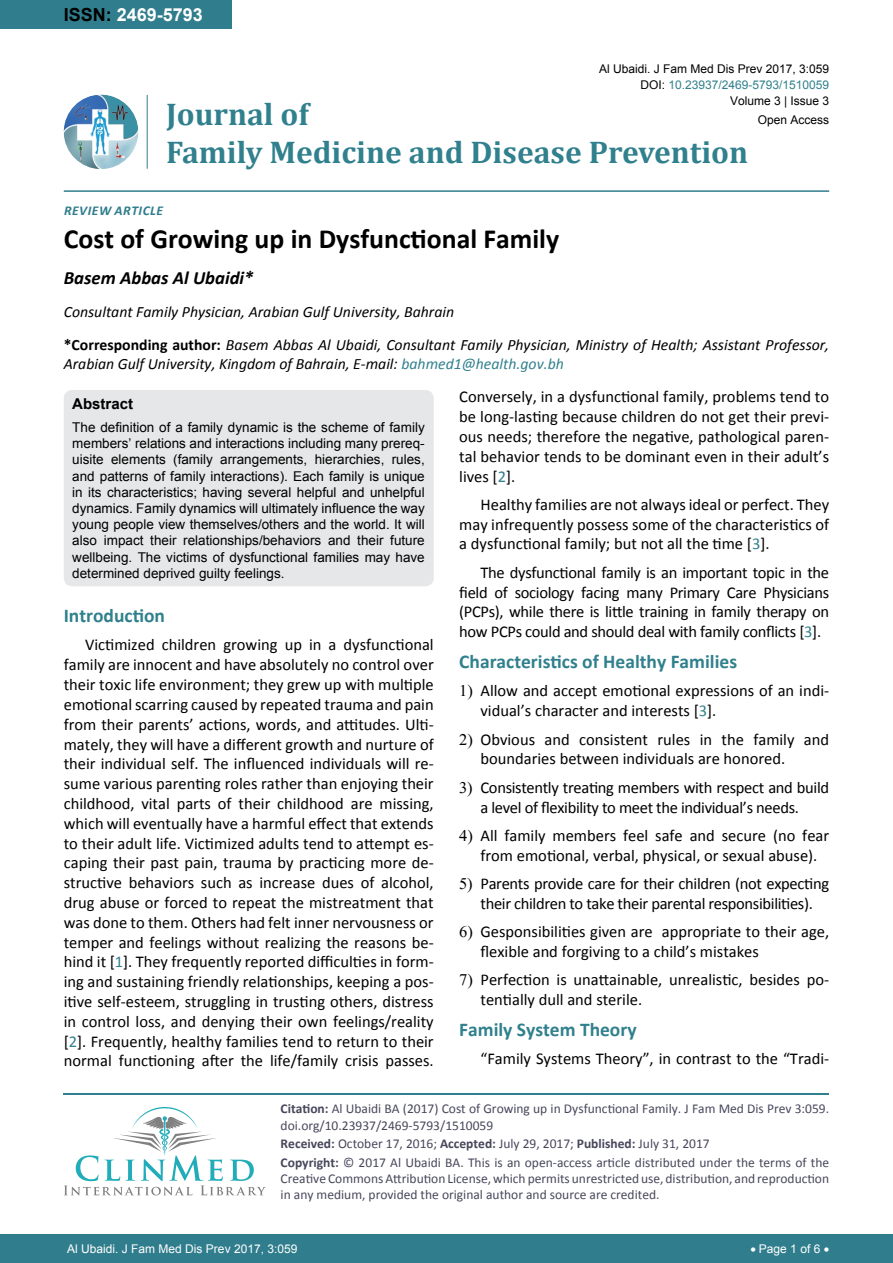
<style>
.page{position:relative;width:893px;height:1263px;background:#fff}
.page>*{position:absolute;margin:0;border:0;box-sizing:border-box;transform-origin:0 0}
.t1{font:700 31.5px/37.8px "Cambria";color:#30808d}
.t2{font:700 27.75px "Calibri";color:#000}
.t3{font:700 19.5px "Calibri";color:#30808d}
.t4{font:italic 700 18.75px "Calibri";color:#000}
.t5{font:700 18px "Arial";color:#fff}
.t6{font:16.5px/19.8px "Calibri";color:#000;text-align:justify}
.t7{font:16.5px/19.8px "Calibri";letter-spacing:-.02em;color:#000;text-align:center}
.t8{font:italic 15.75px/33px "Calibri";color:#000}
.t9{font:700 15px "Arial";color:#000}
.t10{font:13.5px/16.2px "Arial";color:#000;text-align:justify}
.t11{font:13.5px/16.2px "Calibri";color:#47475c}
.t12{font:italic 700 13.5px "Calibri";letter-spacing:.04em;color:#307d8d}
.t13{font:12px "Arial";color:#000}
.t14{font:12px "Arial";color:#fff}
.t15{font:12px "Arial";color:#30808d}
.s1{color:#000}
.s2{font-weight:700;font-style:normal}
.s3{color:#30808d}
.s4{font-weight:700}
</style>
<div class="page">
<div style="left:0;top:0;width:231px;height:28px;background:#307d8d"></div>
<img style="left:64px;top:95px;width:74px;height:74px;border-radius:37px">
<hr style="left:147px;top:95px;width:1px;height:74px;background:#307d8d">
<hr style="left:64px;top:190px;width:765px;height:2px;background:#307d8d">
<div style="left:0;top:1234px;width:893px;height:29px;background:#307d8d"></div>
<hr style="left:64px;top:1093px;width:765px;height:2px;background:#30808d">
<svg style="left:64px;top:1107px;width:202px;height:88px"></svg>
<div style="left:64px;top:390px;width:370px;height:196px;background:#e6e7e8;border-radius:9px"></div>
<p class="t5" style="left:64px;top:2px;width:141px"><span class="s1">ISSN:</span> 2469-5793</p>
<p class="t13" style="left:599px;top:60px;width:232px">Al Ubaidi. J Fam Med Dis Prev 2017, 3:059</p>
<p class="t13" style="left:730px;top:93px;width:101px">Volume 3 | Issue 3</p>
<p class="t15" style="left:640px;top:77px;width:190px"><span class="s1">DOI:</span> 10.23937/2469-5793/1510059</p>
<h1 class="t1" style="left:166px;top:94px;width:584px">Journal of<br>Family Medicine and Disease Prevention</h1>
<p class="t13" style="left:758px;top:112px;width:73px">Open Access</p>
<p class="t12" style="left:64px;top:202px;width:101px">REVIEW ARTICLE</p>
<h2 class="t2" style="left:64px;top:222px;width:497px">Cost of Growing up in Dysfunctional Family</h2>
<p class="t4" style="left:64px;top:265px;width:191px">Basem Abbas Al Ubaidi*</p>
<p class="t8" style="left:64px;top:294px;width:767px">Consultant Family Physician, Arabian Gulf University, Bahrain<br><span class="s2">*Corresponding author:</span> Basem Abbas Al Ubaidi, Consultant Family Physician, Ministry of Health; Assistant Professor,</p>
<p class="t8" style="left:64px;top:346px;width:502px">Arabian Gulf University, Kingdom of Bahrain, E-mail: <span class="s3">bahmed1@health.gov.bh</span></p>
<p class="t9" style="left:72px;top:394px;width:62px">Abstract</p>
<p class="t10" style="left:72px;top:419px;width:354px">The definition of a family dynamic is the scheme of family members’ relations and interactions including many prereq&shy;uisite elements (family arrangements, hierarchies, rules, and patterns of family interactions). Each family is unique in its characteristics; having several helpful and unhelpful dynamics. Family dynamics will ultimately influence the way young people view themselves/others and the world. It will also impact their relationships/behaviors and their future wellbeing. The victims of dysfunctional families may have determined deprived guilty feelings.</p>
<p class="t6" style="left:459px;top:387px;width:371px">Conversely, in a dysfunctional family, problems tend to be long-lasting because children do not get their previ&shy;ous needs; therefore the negative, pathological paren&shy;tal behavior tends to be dominant even in their adult’s lives [<span class="s3">2</span>].</p>
<p class="t6" style="left:459px;top:494px;width:371px;text-indent:21px">Healthy families are not always ideal or perfect. They may infrequently possess some of the characteristics of a dysfunctional family; but not all the time [<span class="s3">3</span>].</p>
<p class="t6" style="left:459px;top:562px;width:371px;text-indent:21px">The dysfunctional family is an important topic in the field of sociology facing many Primary Care Physicians (PCPs), while there is little training in family therapy on how PCPs could and should deal with family conflicts [<span class="s3">3</span>].</p>
<p class="t3" style="left:459px;top:650px;width:279px">Characteristics of Healthy Families</p>
<p class="t6" style="left:480px;top:681px;width:350px">Allow and accept emotional expressions of an indi&shy;vidual’s character and interests [<span class="s3">3</span>].</p>
<p class="t6" style="left:480px;top:729px;width:350px">Obvious and consistent rules in the family and boundaries between individuals are honored.</p>
<p class="t7" style="left:459px;top:777px;width:371px">✓ Consistently treating members with respect and build a level of flexibility to meet the individual’s needs.</p>
<p class="t6" style="left:459px;top:825px;width:371px;text-align:center">✔ All family members feel safe and secure (no fear from emotional, verbal, physical, or sexual abuse).</p>
<p class="t7" style="left:480px;top:873px;width:350px;text-align:left">Parents provide care for their children (not expecting their children to take their parental responsibilities).</p>
<p class="t6" style="left:480px;top:922px;width:350px">Gesponsibilities given are appropriate to their age, flexible and forgiving to a child’s mistakes</p>
<p class="t6" style="left:480px;top:970px;width:350px">Perfection is unattainable, unrealistic, besides po&shy;tentially dull and sterile.</p>
<p class="t3" style="left:459px;top:1017px;width:179px">Family System Theory</p>
<p class="t6" style="left:480px;top:1049px;width:350px">“Family Systems Theory”, in contrast to the “Tradi-</p>
<p class="t3" style="left:64px;top:604px;width:103px">Introduction</p>
<p class="t6" style="left:64px;top:635px;width:371px;text-indent:21px">Victimized children growing up in a dysfunctional family are innocent and have absolutely no control over their toxic life environment; they grew up with multiple emotional scarring caused by repeated trauma and pain from their parents’ actions, words, and attitudes. Ulti&shy;mately, they will have a different growth and nurture of their individual self. The influenced individuals will re&shy;sume various parenting roles rather than enjoying their childhood, vital parts of their childhood are missing, which will eventually have a harmful effect that extends to their adult life. Victimized adults tend to attempt es&shy;caping their past pain, trauma by practicing more de&shy;structive behaviors such as increase dues of alcohol, drug abuse or forced to repeat the mistreatment that was done to them. Others had felt inner nervousness or temper and feelings without realizing the reasons be&shy;hind it [<span class="s3">1</span>]. They frequently reported difficulties in form&shy;ing and sustaining friendly relationships, keeping a pos&shy;itive self-esteem, struggling in trusting others, distress in control loss, and denying their own feelings/reality [<span class="s3">2</span>]. Frequently, healthy families tend to return to their normal functioning after the life/family crisis passes.</p>
<p class="t11" style="left:281px;top:1101px;width:550px"><span class="s4">Citation:</span> Al Ubaidi BA (2017) Cost of Growing up in Dysfunctional Family. J Fam Med Dis Prev 3:059. doi.org/10.23937/2469-5793/1510059</p>
<p class="t11" style="left:281px;top:1134px;width:550px;line-height:18.6px"><span class="s4">Received:</span> October 17, 2016; <span class="s4">Accepted:</span> July 29, 2017; <span class="s4">Published:</span> July 31, 2017<br><span class="s4">Copyright:</span> © 2017 Al Ubaidi BA. This is an open-access article distributed under the terms of the</p>
<p class="t11" style="left:281px;top:1170px;width:550px">Creative Commons Attribution License, which permits unrestricted use, distribution, and reproduction in any medium, provided the original author and source are credited.</p>
<p class="t14" style="left:67px;top:1241px;width:232px">Al Ubaidi. J Fam Med Dis Prev 2017, 3:059</p>
<p class="t14" style="left:750px;top:1241px;width:80px">• Page 1 of 6 •</p>
</div>
